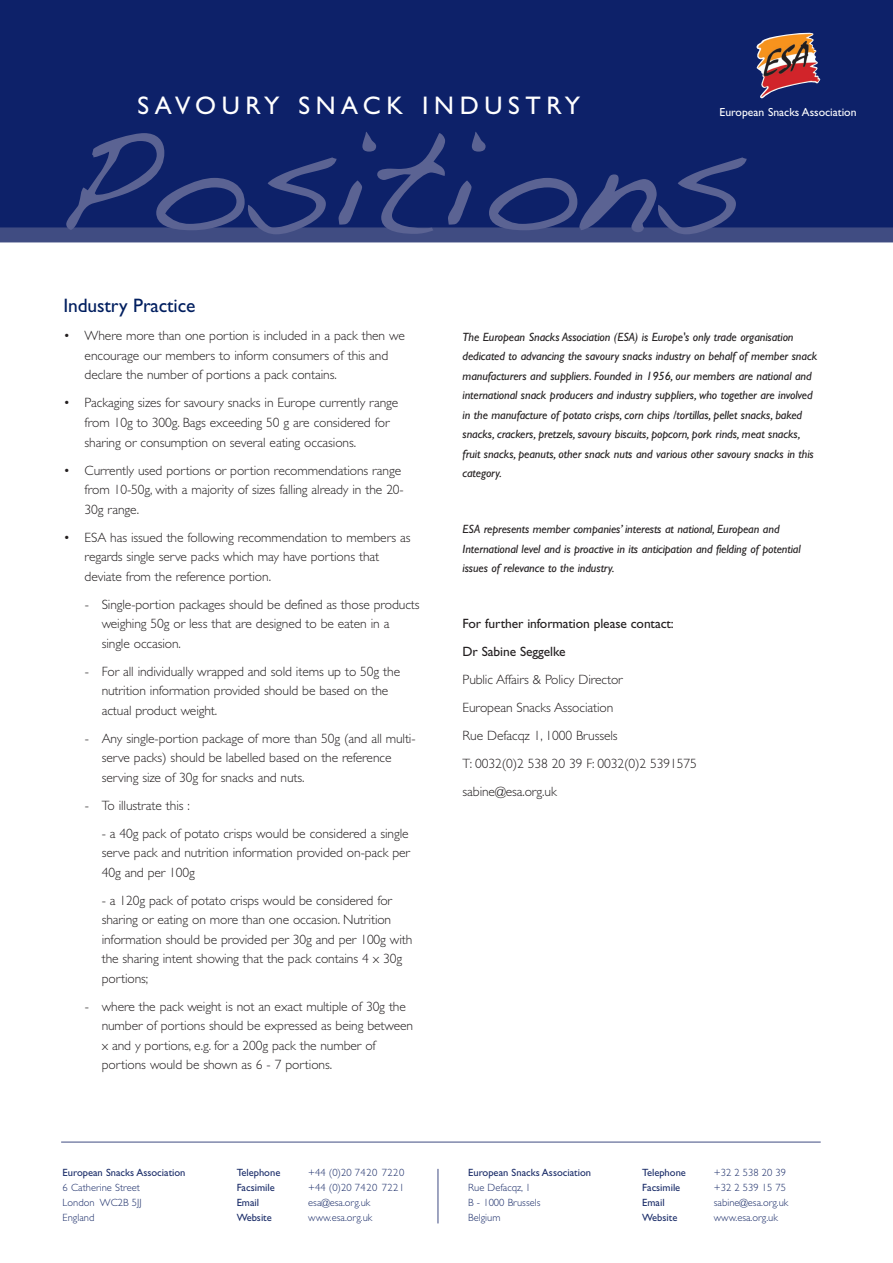
<style>
.page{position:relative;width:893px;height:1263px;background:#fff}
.page>*{position:absolute;margin:0;border:0;box-sizing:border-box;transform-origin:0 0}
.t1{font:149.25px "Handwriting Dakota";color:#5b6393}
.t2{font:25.5px "Gill Sans";letter-spacing:.22em;color:#fff}
.t3{font:19.5px "Gill Sans";letter-spacing:-.01em;color:#011e5f}
.t4{font:300 13.5px/19.5px "Gill Sans";letter-spacing:-.01em;color:#231f20}
.t5{font:13.5px/28px "Gill Sans";letter-spacing:-.01em;color:#231f20}
.t6{font:italic 12px/19.5px "Gill Sans";letter-spacing:-.01em;color:#231f20}
.t7{font:11.7px "Gill Sans";color:#fff}
.t8{font:300 10.5px/15px "Gill Sans";color:#1b2d69}
.t9{font:10.5px "Gill Sans";color:#1b2d69}
.t10{font:300 10.5px "Gill Sans";letter-spacing:.05em;color:#1b2d69}
</style>
<div class="page">
<hr style="left:61px;top:1142px;width:760px;height:1px;background:#404c82">
<hr style="left:438px;top:1169px;width:1px;height:54px;background:#404c82">
<div style="left:0;top:0;width:893px;height:235px;background:#0d2169"></div>
<div style="left:0;top:227px;width:893px;height:15px;background:#404c82"></div>
<img style="left:756px;top:32px;width:65px;height:67px">
<h2 class="t2" style="left:137px;top:96px;width:444px">SAVOURY SNACK INDUSTRY</h2>
<p class="t7" style="left:720px;top:108px;width:138px">European Snacks Association</p>
<h1 class="t1" style="left:54px;top:91px;width:693px">Positions</h1>
<h3 class="t3" style="left:63px;top:299px;width:133px">Industry Practice</h3>
<p class="t4" style="left:85px;top:328px;width:322px;text-indent:-21px">• Where more than one portion is included in a pack then we encourage our members to inform consumers of this and declare the number of portions a pack contains.</p>
<p class="t4" style="left:85px;top:395px;width:315px;text-indent:-21px">• Packaging sizes for savoury snacks in Europe currently range from 10g to 300g. Bags exceeding 50 g are considered for sharing or consumption on several eating occasions.</p>
<p class="t4" style="left:85px;top:462px;width:321px;text-indent:-21px">• Currently used portions or portion recommendations range from 10-50g, with a majority of sizes falling already in the 20-<br>30g range.</p>
<p class="t4" style="left:85px;top:529px;width:328px;text-indent:-21px">• ESA has issued the following recommendation to members as regards single serve packs which may have portions that deviate from the reference portion.</p>
<p class="t4" style="left:102px;top:596px;width:319px;text-indent:-17px">- Single-portion packages should be defined as those products weighing 50g or less that are designed to be eaten in a single occasion.</p>
<p class="t4" style="left:102px;top:663px;width:300px;text-indent:-17px">- For all individually wrapped and sold items up to 50g the nutrition information provided should be based on the actual product weight.</p>
<p class="t4" style="left:102px;top:730px;width:315px;text-indent:-17px">- Any single-portion package of more than 50g (and all multi&shy;serve packs) should be labelled based on the reference serving size of 30g for snacks and nuts.</p>
<p class="t4" style="left:85px;top:797px;width:107px">- To illustrate this :</p>
<p class="t4" style="left:102px;top:825px;width:310px;text-align:justify">- a 40g pack of potato crisps would be considered a single serve pack and nutrition information provided on-pack per 40g and per 100g</p>
<p class="t4" style="left:102px;top:892px;width:312px">- a 120g pack of potato crisps would be considered for sharing or eating on more than one occasion. Nutrition information should be provided per 30g and per 100g with the sharing intent showing that the pack contains 4 x 30g portions;</p>
<p class="t4" style="left:102px;top:998px;width:313px;text-indent:-17px">- where the pack weight is not an exact multiple of 30g the number of portions should be expressed as being between x and y portions, e.g. for a 200g pack the number of portions would be shown as 6 - 7 portions.</p>
<p class="t9" style="left:63px;top:1169px;width:124px">European Snacks Association</p>
<p class="t8" style="left:63px;top:1181px;width:80px">6 Catherine Street<br>London WC2B 5JJ<br>England</p>
<p class="t9" style="left:237px;top:1169px;width:45px">Telephone</p>
<p class="t10" style="left:308px;top:1169px;width:97px">+44 (0)20 7420 7220</p>
<p class="t9" style="left:237px;top:1184px;width:40px">Facsimile</p>
<p class="t10" style="left:308px;top:1184px;width:97px">+44 (0)20 7420 7221</p>
<p class="t9" style="left:237px;top:1199px;width:24px">Email</p>
<p class="t8" style="left:308px;top:1196px;width:64px">esa@esa.org.uk</p>
<p class="t9" style="left:237px;top:1214px;width:37px">Website</p>
<p class="t8" style="left:308px;top:1211px;width:66px">www.esa.org.uk</p>
<p class="t6" style="left:463px;top:328px;width:356px">The European Snacks Association (ESA) is Europe's only trade organisation dedicated to advancing the savoury snacks industry on behalf of member snack manufacturers and suppliers. Founded in 1956, our members are national and international snack producers and industry suppliers, who together are involved in the manufacture of potato crisps, corn chips /tortillas, pellet snacks, baked snacks, crackers, pretzels, savoury biscuits, popcorn, pork rinds, meat snacks, fruit snacks, peanuts, other snack nuts and various other savoury snacks in this category.</p>
<p class="t6" style="left:463px;top:521px;width:340px">ESA represents member companies’ interests at national, European and<br>International level and is proactive in its anticipation and fielding of potential issues of relevance to the industry.</p>
<p class="t5" style="left:463px;top:611px;width:213px">For further information please contact:<br>Dr Sabine Seggelke</p>
<p class="t4" style="left:463px;top:667px;width:236px;line-height:28px">Public Affairs &amp; Policy Director<br>European Snacks Association<br>Rue Defacqz 1, 1000 Brussels<br>T: 0032(0)2 538 20 39 F: 0032(0)2 5391575 sabine@esa.org.uk</p>
<p class="t9" style="left:468px;top:1169px;width:124px">European Snacks Association</p>
<p class="t8" style="left:468px;top:1181px;width:74px">Rue Defacqz, 1<br>B - 1000 Brussels<br>Belgium</p>
<p class="t9" style="left:642px;top:1169px;width:45px">Telephone</p>
<p class="t8" style="left:714px;top:1166px;width:74px">+32 2 538 20 39</p>
<p class="t9" style="left:642px;top:1184px;width:40px">Facsimile</p>
<p class="t8" style="left:714px;top:1181px;width:74px">+32 2 539 15 75</p>
<p class="t9" style="left:642px;top:1199px;width:24px">Email</p>
<p class="t8" style="left:714px;top:1196px;width:76px">sabine@esa.org.uk</p>
<p class="t9" style="left:642px;top:1214px;width:37px">Website</p>
<p class="t8" style="left:714px;top:1211px;width:66px">www.esa.org.uk</p>
</div>
